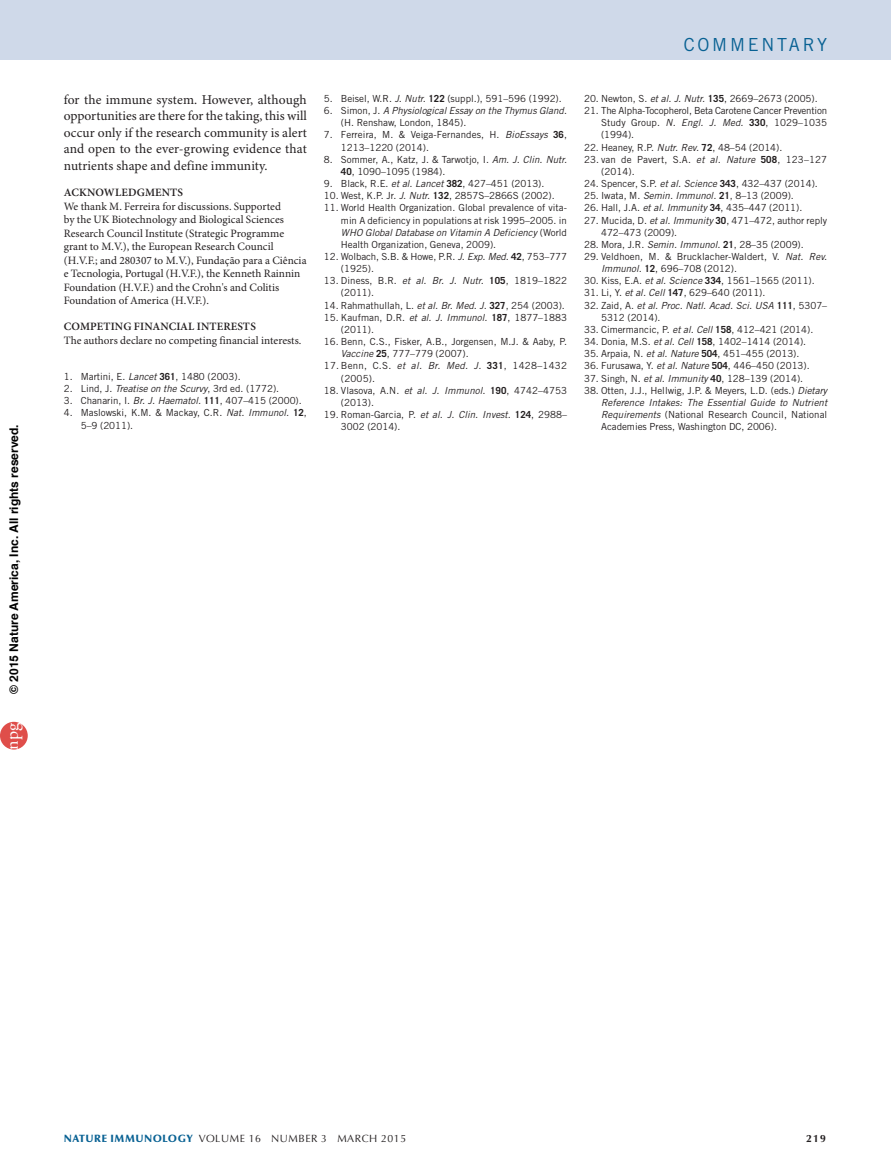
<style>
.page{position:relative;width:891px;height:1175px;background:#fff}
.page>*{position:absolute;margin:0;border:0;box-sizing:border-box;transform-origin:0 0}
.z-HEADER_follow{font:18px "Trade Gothic LT Std";letter-spacing:.15em;color:#086193}
.t1{font:18px "Adobe Garamond Pro";color:#fff}
.TEXT_body{font:13.5px/16.5px "Minion Pro";letter-spacing:.005em;color:#231f20;text-align:justify}
.t2{font:700 12px "Helvetica";color:#000}
.TEXT_acknol_comp_int{font:11.25px/13.5px "Minion Pro";color:#231f20}
.SUBHEAD_acknol_comp{font:600 11.25px "Minion Pro";letter-spacing:.01em;color:#231f20}
.t3{font:10.5px "Optima LT Std";letter-spacing:.05em;color:#231f20}
.t4{font:700 10.5px "Optima LT Std";color:#231f20}
.REFERENCES{font:9.75px/12.1px "Trade Gothic LT Std";letter-spacing:-.005em;color:#231f20}
.REFERENCES-2{font:9.75px/12.1px "Trade Gothic LT Std";letter-spacing:.015em;color:#231f20}
.REFERENCES-3{font:9.75px/12.1px "Trade Gothic LT Std";letter-spacing:.025em;color:#231f20}
.s1{font-family:"Arial"}
.s2{font-style:italic}
.s3{font-weight:700}
.s4{font-weight:900;color:#086193}
</style>
<div class="page">
<div style="left:0;top:0;width:891px;height:60px;background:#cfd9e9"></div>
<div style="left:0;top:722px;width:28px;height:27px;background:#df4e4a;border-radius:50%"></div>
<p class="t2" style="left:4px;top:693px;width:271px;rotate:-90deg">© 201<span class="s1">5</span> Nature America, Inc. All rights reserved.</p>
<h1 class="t1" style="left:1px;top:749px;width:28px;rotate:-90deg">npg</h1>
<p class="TEXT_body" style="left:64px;top:92px;width:245px">for the immune system. However, although opportunities are there for the taking, this will occur only if the research community is alert and open to the ever-growing evidence that nutrients shape and define immunity.</p>
<p class="SUBHEAD_acknol_comp" style="left:64px;top:186px;width:121px">ACKNOWLEDGMENTS</p>
<p class="TEXT_acknol_comp_int" style="left:64px;top:200px;width:244px">We thank M. Ferreira for discussions. Supported<br>by the UK Biotechnology and Biological Sciences Research Council Institute (Strategic Programme grant to M.V.), the European Research Council (H.V.F.; and 280307 to M.V.), Fundação para a Ciência e Tecnologia, Portugal (H.V.F.), the Kenneth Rainnin Foundation (H.V.F.) and the Crohn's and Colitis Foundation of America (H.V.F.).</p>
<p class="SUBHEAD_acknol_comp" style="left:64px;top:320px;width:194px">COMPETING FINANCIAL INTERESTS</p>
<p class="TEXT_acknol_comp_int" style="left:64px;top:334px;width:239px">The authors declare no competing financial interests.</p>
<p class="REFERENCES" style="left:64px;top:370px;width:178px">1. Martini, E. <span class="s2">Lancet</span> <span class="s3">361</span>, 1480 (2003).</p>
<p class="REFERENCES" style="left:64px;top:382px;width:217px">2. Lind, J. <span class="s2">Treatise on the Scurvy</span>, 3rd ed. (1772).</p>
<p class="REFERENCES" style="left:64px;top:394px;width:240px">3. Chanarin, I. <span class="s2">Br. J. Haematol.</span> <span class="s3">111</span>, 407–415 (2000).</p>
<p class="REFERENCES" style="left:81px;top:407px;width:228px;text-indent:-17px">4. Maslowski, K.M. &amp; Mackay, C.R. <span class="s2">Nat. Immunol.</span> <span class="s3">12</span>,<br>5–9 (2011).</p>
<p class="z-HEADER_follow" style="left:684px;top:34px;width:145px">COMMENTARY</p>
<p class="REFERENCES" style="left:324px;top:92px;width:239px">5. Beisel, W.R. <span class="s2">J. Nutr.</span> <span class="s3">122</span> (suppl.), 591–596 (1992).</p>
<p class="REFERENCES" style="left:341px;top:104px;width:228px;text-indent:-17px">6. Simon, J. <span class="s2">A Physiological Essay on the Thymus Gland</span>. (H. Renshaw, London, 1845).</p>
<p class="REFERENCES" style="left:341px;top:129px;width:228px;text-indent:-17px">7. Ferreira, M. &amp; Veiga-Fernandes, H. <span class="s2">BioEssays</span> <span class="s3">36</span>,<br>1213–1220 (2014).</p>
<p class="REFERENCES" style="left:341px;top:153px;width:228px;text-indent:-17px">8. Sommer, A., Katz, J. &amp; Tarwotjo, I. <span class="s2">Am. J. Clin. Nutr.<br></span><span class="s3">40</span>, 1090–1095 (1984).</p>
<p class="REFERENCES" style="left:324px;top:177px;width:222px">9. Black, R.E. <span class="s2">et al. Lancet</span> <span class="s3">382</span>, 427–451 (2013).</p>
<p class="REFERENCES" style="left:324px;top:189px;width:232px">10. West, K.P. Jr. <span class="s2">J. Nutr.</span> <span class="s3">132</span>, 2857S–2866S (2002).</p>
<p class="REFERENCES" style="left:341px;top:202px;width:228px;text-align:justify;text-indent:-17px">11. World Health Organization. Global prevalence of vita&shy;min A deficiency in populations at risk 1995–2005. in <span class="s2">WHO Global Database on Vitamin A Deficiency</span> (World Health Organization, Geneva, 2009).</p>
<p class="REFERENCES" style="left:341px;top:250px;width:228px;text-indent:-17px">12. Wolbach, S.B. &amp; Howe, P.R. <span class="s2">J. Exp. Med.</span> <span class="s3">42</span>, 753–777 (1925).</p>
<p class="REFERENCES" style="left:341px;top:275px;width:228px;text-indent:-17px">13. Diness, B.R. <span class="s2">et al. Br. J. Nutr.</span> <span class="s3">105</span>, 1819–1822 (2011).</p>
<p class="REFERENCES" style="left:324px;top:299px;width:242px">14. Rahmathullah, L. <span class="s2">et al. Br. Med. J.</span> <span class="s3">327</span>, 254 (2003).</p>
<p class="REFERENCES" style="left:341px;top:311px;width:228px;text-indent:-17px">15. Kaufman, D.R. <span class="s2">et al. J. Immunol.</span> <span class="s3">187</span>, 1877–1883 (2011).</p>
<p class="REFERENCES" style="left:341px;top:335px;width:228px;text-indent:-17px">16. Benn, C.S., Fisker, A.B., Jorgensen, M.J. &amp; Aaby, P.<br><span class="s2">Vaccine</span> <span class="s3">25</span>, 777–779 (2007).</p>
<p class="REFERENCES-3" style="left:341px;top:360px;width:228px;text-indent:-17px">17. Benn, C.S. <span class="s2">et al. Br. Med. J.</span> <span class="s3">331</span>, 1428–1432 (2005).</p>
<p class="REFERENCES" style="left:341px;top:384px;width:228px;text-indent:-17px">18. Vlasova, A.N. <span class="s2">et al. J. Immunol.</span> <span class="s3">190</span>, 4742–4753 (2013).</p>
<p class="REFERENCES" style="left:341px;top:408px;width:228px;text-indent:-17px">19. Roman-Garcia, P. <span class="s2">et al. J. Clin. Invest.</span> <span class="s3">124</span>, 2988–<br>3002 (2014).</p>
<p class="REFERENCES" style="left:584px;top:92px;width:235px">20. Newton, S. <span class="s2">et al. J. Nutr.</span> <span class="s3">135</span>, 2669–2673 (2005).</p>
<p class="REFERENCES" style="left:601px;top:104px;width:228px;text-align:justify;text-indent:-17px">21. The Alpha-Tocopherol, Beta Carotene Cancer Prevention Study Group. <span class="s2">N. Engl. J. Med.</span> <span class="s3">330</span>, 1029–1035 (1994).</p>
<p class="REFERENCES" style="left:584px;top:141px;width:200px">22. Heaney, R.P. <span class="s2">Nutr. Rev.</span> <span class="s3">72</span>, 48–54 (2014).</p>
<p class="REFERENCES-2" style="left:601px;top:153px;width:228px;text-indent:-17px">23. van de Pavert, S.A. <span class="s2">et al. Nature</span> <span class="s3">508</span>, 123–127 (2014).</p>
<p class="REFERENCES" style="left:584px;top:177px;width:235px">24. Spencer, S.P. <span class="s2">et al. Science</span> <span class="s3">343</span>, 432–437 (2014).</p>
<p class="REFERENCES" style="left:584px;top:189px;width:211px">25. Iwata, M. <span class="s2">Semin. Immunol.</span> <span class="s3">21</span>, 8–13 (2009).</p>
<p class="REFERENCES" style="left:584px;top:202px;width:220px">26. Hall, J.A. <span class="s2">et al. Immunity</span> <span class="s3">34</span>, 435–447 (2011).</p>
<p class="REFERENCES" style="left:601px;top:214px;width:228px;text-indent:-17px">27. Mucida, D. <span class="s2">et al. Immunity</span> <span class="s3">30</span>, 471–472, author reply<br>472–473 (2009).</p>
<p class="REFERENCES" style="left:584px;top:238px;width:221px">28. Mora, J.R. <span class="s2">Semin. Immunol.</span> <span class="s3">21</span>, 28–35 (2009).</p>
<p class="REFERENCES" style="left:601px;top:250px;width:228px;text-indent:-17px">29. Veldhoen, M. &amp; Brucklacher-Waldert, V. <span class="s2">Nat. Rev.<br>Immunol.</span> <span class="s3">12</span>, 696–708 (2012).</p>
<p class="REFERENCES" style="left:584px;top:275px;width:232px">30. Kiss, E.A. <span class="s2">et al. Science</span> <span class="s3">334</span>, 1561–1565 (2011).</p>
<p class="REFERENCES" style="left:584px;top:287px;width:183px">31. Li, Y. <span class="s2">et al. Cell</span> <span class="s3">147</span>, 629–640 (2011).</p>
<p class="REFERENCES" style="left:601px;top:299px;width:228px;text-indent:-17px">32. Zaid, A. <span class="s2">et al. Proc. Natl. Acad. Sci. USA</span> <span class="s3">111</span>, 5307–<br>5312 (2014).</p>
<p class="REFERENCES" style="left:584px;top:323px;width:231px">33. Cimermancic, P. <span class="s2">et al. Cell</span> <span class="s3">158</span>, 412–421 (2014).</p>
<p class="REFERENCES" style="left:584px;top:335px;width:224px">34. Donia, M.S. <span class="s2">et al. Cell</span> <span class="s3">158</span>, 1402–1414 (2014).</p>
<p class="REFERENCES" style="left:584px;top:347px;width:217px">35. Arpaia, N. <span class="s2">et al. Nature</span> <span class="s3">504</span>, 451–455 (2013).</p>
<p class="REFERENCES" style="left:584px;top:360px;width:227px">36. Furusawa, Y. <span class="s2">et al. Nature</span> <span class="s3">504</span>, 446–450 (2013).</p>
<p class="REFERENCES" style="left:584px;top:372px;width:221px">37. Singh, N. <span class="s2">et al. Immunity</span> <span class="s3">40</span>, 128–139 (2014).</p>
<p class="REFERENCES" style="left:601px;top:384px;width:228px;text-align:justify;text-indent:-17px">38. Otten, J.J., Hellwig, J.P. &amp; Meyers, L.D. (eds.) <span class="s2">Dietary Reference Intakes: The Essential Guide to Nutrient Requirements</span> (National Research Council, National Academies Press, Washington DC, 2006).</p>
<p class="t3" style="left:64px;top:1132px;width:344px"><span class="s4">NATURE IMMUNOLOGY</span> VOLUME 16 NUMBER 3 MARCH 2015</p>
<p class="t4" style="left:806px;top:1132px;width:21px">219</p>
</div>
